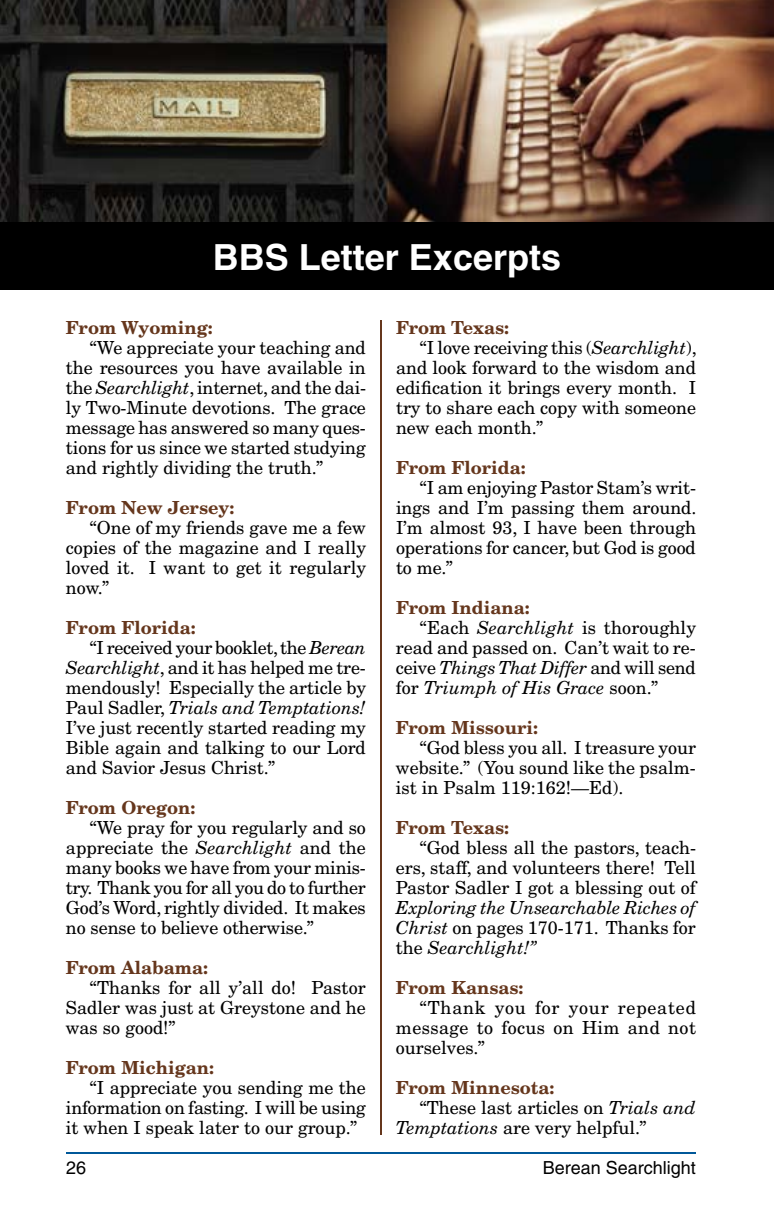
<style>
.page{position:relative;width:774px;height:1224px;background:#fff}
.page>*{position:absolute;margin:0;border:0;box-sizing:border-box;transform-origin:0 0}
.t1{font:700 36px "Helvetica";color:#fff}
.t2{font:18px/20px "New Century Schlbk";color:#000;text-align:justify}
.t3{font:700 18px "New Century Schlbk";color:#65361c}
.t4{font:italic 18px/20px "New Century Schlbk";letter-spacing:-.005em;color:#000;text-align:justify}
.t5{font:18px "New Century Schlbk";letter-spacing:-.02em;color:#000}
.t6{font:18px "Helvetica";color:#000}
.s1{font-style:italic}
.s2{font-style:normal}
</style>
<div class="page">
<hr style="left:66px;top:1152px;width:630px;height:2px;background:#005899">
<div style="left:0;top:221px;width:774px;height:69px;background:#000"></div>
<hr style="left:380px;top:320px;width:2px;height:815px;background:#65361c">
<img style="left:0;top:0;width:774px;height:222px">
<h1 class="t1" style="left:213px;top:235px;width:350px">BBS Letter Excerpts</h1>
<p class="t3" style="left:66px;top:317px;width:148px">From Wyoming:</p>
<p class="t2" style="left:66px;top:338px;width:302px;text-indent:24px">“We appreciate your teaching and the resources you have available in the <span class="s1">Searchlight</span>, internet, and the dai&shy;ly Two-Minute devotions. The grace message has answered so many ques&shy;tions for us since we started studying and rightly dividing the truth.”</p>
<p class="t3" style="left:66px;top:496px;width:170px">From New Jersey:</p>
<p class="t2" style="left:66px;top:518px;width:302px;text-indent:24px">“One of my friends gave me a few copies of the magazine and I really loved it. I want to get it regularly now.”</p>
<p class="t3" style="left:66px;top:616px;width:131px">From Florida:</p>
<p class="t5" style="left:90px;top:637px;width:277px">“I received your booklet, the <span class="s1">Berean</span></p>
<p class="t2" style="left:66px;top:658px;width:301px"><span class="s1">Searchlight</span>, and it has helped me tre-</p>
<p class="t2" style="left:66px;top:678px;width:302px">mendously! Especially the article by</p>
<p class="t4" style="left:66px;top:698px;width:301px"><span class="s2">Paul Sadler,</span> Trials and Temptations!</p>
<p class="t2" style="left:66px;top:718px;width:302px">I’ve just recently started reading my</p>
<p class="t2" style="left:66px;top:738px;width:302px">Bible again and talking to our Lord</p>
<p class="t2" style="left:66px;top:758px;width:211px">and Savior Jesus Christ.”</p>
<p class="t3" style="left:66px;top:796px;width:131px">From Oregon:</p>
<p class="t2" style="left:66px;top:818px;width:302px;text-indent:24px">“We pray for you regularly and so appreciate the <span class="s1">Searchlight</span> and the many books we have from your minis&shy;try. Thank you for all you do to further God’s Word, rightly divided. It makes no sense to believe otherwise.”</p>
<p class="t3" style="left:66px;top:956px;width:144px">From Alabama:</p>
<p class="t2" style="left:66px;top:978px;width:301px;text-indent:24px">“Thanks for all y’all do! Pastor Sadler was just at Greystone and he was so good!”</p>
<p class="t3" style="left:66px;top:1056px;width:150px">From Michigan:</p>
<p class="t2" style="left:66px;top:1078px;width:301px;text-indent:24px">“I appreciate you sending me the information on fasting. I will be using it when I speak later to our group.”</p>
<p class="t3" style="left:396px;top:317px;width:115px">From Texas:</p>
<p class="t2" style="left:420px;top:338px;width:278px">“I love receiving this (<span class="s1">Searchlight</span>),</p>
<p class="t2" style="left:396px;top:358px;width:302px">and look forward to the wisdom and</p>
<p class="t2" style="left:396px;top:378px;width:302px">edification it brings every month. I</p>
<p class="t2" style="left:396px;top:398px;width:302px">try to share each copy with someone</p>
<p class="t2" style="left:396px;top:418px;width:149px">new each month.”</p>
<p class="t3" style="left:396px;top:457px;width:131px">From Florida:</p>
<p class="t2" style="left:396px;top:478px;width:302px;text-indent:24px">“I am enjoying Pastor Stam’s writ&shy;ings and I’m passing them around.<br>I’m almost 93, I have been through operations for cancer, but God is good to me.”</p>
<p class="t3" style="left:396px;top:597px;width:135px">From Indiana:</p>
<p class="t2" style="left:420px;top:618px;width:278px">“Each <span class="s1">Searchlight</span> is thoroughly</p>
<p class="t2" style="left:396px;top:638px;width:301px">read and passed on. Can’t wait to re-</p>
<p class="t2" style="left:396px;top:658px;width:301px">ceive <span class="s1">Things That Differ</span> and will send</p>
<p class="t4" style="left:396px;top:678px;width:264px"><span class="s2">for</span> Triumph of His Grace <span class="s2">soon.”</span></p>
<p class="t3" style="left:396px;top:717px;width:144px">From Missouri:</p>
<p class="t2" style="left:396px;top:738px;width:302px;text-indent:24px">“God bless you all. I treasure your website.” (You sound like the psalm&shy;ist in Psalm 119:162!—Ed).</p>
<p class="t3" style="left:396px;top:817px;width:115px">From Texas:</p>
<p class="t2" style="left:396px;top:838px;width:302px;text-indent:24px">“God bless all the pastors, teach&shy;ers, staff, and volunteers there! Tell Pastor Sadler I got a blessing out of</p>
<p class="t4" style="left:396px;top:898px;width:301px">Exploring the Unsearchable Riches of Christ <span class="s2">on pages 170-171. Thanks for the</span> Searchlight!”</p>
<p class="t3" style="left:396px;top:977px;width:129px">From Kansas:</p>
<p class="t2" style="left:396px;top:998px;width:302px;text-indent:24px">“Thank you for your repeated message to focus on Him and not ourselves.”</p>
<p class="t3" style="left:396px;top:1077px;width:160px">From Minnesota:</p>
<p class="t2" style="left:420px;top:1098px;width:277px">“These last articles on <span class="s1">Trials and</span></p>
<p class="t2" style="left:396px;top:1118px;width:252px"><span class="s1">Temptations</span> are very helpful.”</p>
<p class="t6" style="left:66px;top:1157px;width:22px">26</p>
<p class="t6" style="left:543px;top:1157px;width:155px">Berean Searchlight</p>
</div>
